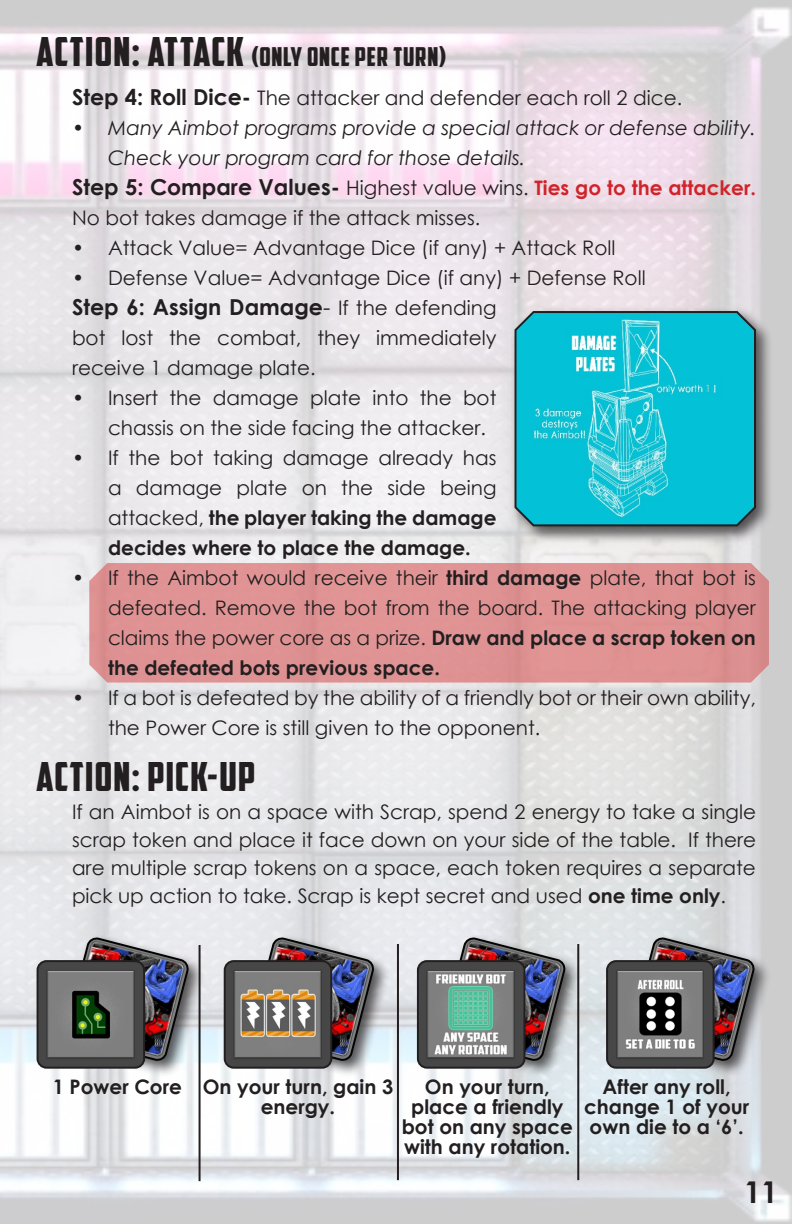
<style>
.page{position:relative;width:792px;height:1224px;background:#fff}
.page>*{position:absolute;margin:0;border:0;box-sizing:border-box;transform-origin:0 0}
.t1{font:40px "American Captain";letter-spacing:.03em;color:#231f20}
.t2{font:700 30px "Century Gothic";color:#231f20}
.t3{font:26px "American Captain";letter-spacing:.03em;color:#231f20}
.t4{font:700 22px "Century Gothic";color:#231f20}
.t5{font:20px/30px "Century Gothic";color:#231f20}
.t6{font:700 20px/20px "Century Gothic";color:#231f20;text-align:center}
.t7{font:italic 20px/30px "Century Gothic";color:#231f20}
.s1{font-size:40px}
.s2{font-weight:700;font-size:22px}
.s3{font-weight:400;font-size:20px}
.s4{font-size:20px;color:#d1232a}
.s5{font-weight:400}
.s6{font-weight:700}
</style>
<div class="page">
<div style="left:89px;top:563px;width:680px;height:120px;background:#e09393"></div>
<div style="left:510px;top:306px;width:263px;height:237px;background:#231f20;opacity:.75"></div>
<svg style="left:514px;top:309px;width:243px;height:218px;background:#1cbed0"></svg>
<div style="left:61px;top:934px;width:144px;height:144px;background:#231f20;opacity:.75"></div>
<img style="left:63px;top:936px;width:128px;height:127px">
<div style="left:247px;top:934px;width:144px;height:144px;background:#231f20;opacity:.75"></div>
<img style="left:248px;top:936px;width:128px;height:127px">
<div style="left:438px;top:934px;width:144px;height:144px;background:#231f20;opacity:.75"></div>
<img style="left:440px;top:936px;width:128px;height:127px">
<div style="left:627px;top:934px;width:144px;height:144px;background:#231f20;opacity:.75"></div>
<img style="left:629px;top:936px;width:128px;height:127px">
<img style="left:38px;top:961px;width:106px;height:107px">
<div style="left:37px;top:960px;width:108px;height:109px;border:2px solid #231f20;border-radius:9px"></div>
<img style="left:225px;top:961px;width:106px;height:107px">
<div style="left:224px;top:960px;width:108px;height:109px;border:2px solid #231f20;border-radius:9px"></div>
<img style="left:418px;top:961px;width:106px;height:107px">
<div style="left:417px;top:960px;width:108px;height:109px;border:2px solid #231f20;border-radius:9px"></div>
<img style="left:607px;top:961px;width:107px;height:107px">
<div style="left:606px;top:960px;width:109px;height:109px;border:2px solid #231f20;border-radius:9px"></div>
<hr style="left:199px;top:945px;width:2px;height:236px;background:#231f20">
<hr style="left:397px;top:944px;width:2px;height:236px;background:#231f20">
<hr style="left:577px;top:944px;width:2px;height:236px;background:#231f20">
<hr style="left:0;top:498px;width:2px;height:281px;background:#eaeaed">
<p class="t3" style="left:36px;top:41px;width:412px"><span class="s1">ACTION: ATTACK</span> (ONLY ONCE PER TURN)</p>
<p class="t5" style="left:72px;top:82px;width:612px"><span class="s2">Step 4: Roll Dice-</span> The attacker and defender each roll 2 dice.</p>
<p class="t7" style="left:108px;top:112px;width:649px;text-indent:-36px">• Many Aimbot programs provide a special attack or defense ability.<br>Check your program card for those details.</p>
<p class="t4" style="left:72px;top:170px;width:686px">Step 5: Compare Values- <span class="s3">Highest value wins.</span> <span class="s4">Ties go to the attacker.</span></p>
<p class="t5" style="left:72px;top:202px;width:410px">No bot takes damage if the attack misses.</p>
<p class="t5" style="left:72px;top:232px;width:545px">• Attack Value= Advantage Dice (if any) + Attack Roll</p>
<p class="t5" style="left:72px;top:262px;width:575px">• Defense Value= Advantage Dice (if any) + Defense Roll</p>
<p class="t4" style="left:72px;top:290px;width:426px">Step 6: Assign Damage<span class="s5">-</span> <span class="s3">If the defending</span></p>
<p class="t5" style="left:72px;top:322px;width:426px">bot lost the combat, they immediately receive 1 damage plate.</p>
<p class="t5" style="left:108px;top:382px;width:390px;text-indent:-36px">• Insert the damage plate into the bot chassis on the side facing the attacker.</p>
<p class="t5" style="left:108px;top:442px;width:390px;text-align:justify;text-indent:-36px">• If the bot taking damage already has a damage plate on the side being attacked, <span class="s6">the player taking the damage decides where to place the damage.</span></p>
<p class="t5" style="left:108px;top:562px;width:650px;text-align:justify;text-indent:-36px">• If the Aimbot would receive their <span class="s6">third damage</span> plate, that bot is defeated. Remove the bot from the board. The attacking player claims the power core as a prize. <span class="s6">Draw and place a scrap token on the defeated bots previous space.</span></p>
<p class="t5" style="left:108px;top:682px;width:650px;text-indent:-36px">• If a bot is defeated by the ability of a friendly bot or their own ability, the Power Core is still given to the opponent.</p>
<p class="t1" style="left:36px;top:753px;width:221px">ACTION: PICK-UP</p>
<p class="t5" style="left:72px;top:797px;width:686px;line-height:28px;text-align:justify">If an Aimbot is on a space with Scrap, spend 2 energy to take a single scrap token and place it face down on your side of the table. If there are multiple scrap tokens on a space, each token requires a separate pick up action to take. Scrap is kept secret and used <span class="s6">one time only</span>.</p>
<p class="t6" style="left:53px;top:1076px;width:131px">1 Power Core</p>
<p class="t6" style="left:203px;top:1076px;width:192px">On your turn, gain 3 energy.</p>
<p class="t6" style="left:402px;top:1076px;width:173px">On your turn, place a friendly bot on any space with any rotation.</p>
<p class="t6" style="left:584px;top:1076px;width:167px">After any roll, change 1 of your own die to a ‘6’.</p>
<h2 class="t2" style="left:744px;top:1170px;width:35px">11</h2>
</div>
